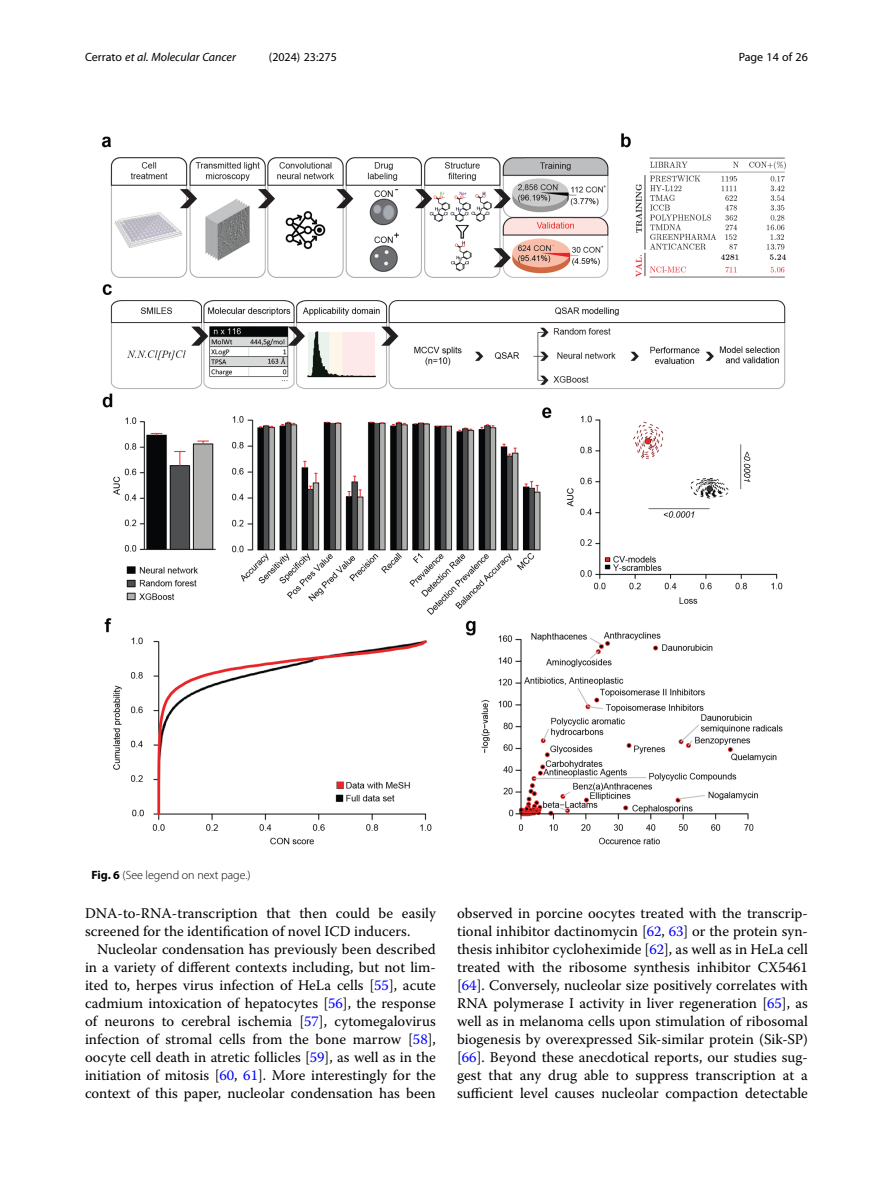
<style>
.page{position:relative;width:893px;height:1191px;background:#fff}
.page>*{position:absolute;margin:0;border:0;box-sizing:border-box;transform-origin:0 0}
.Body_Text_Indent{font:14.7px/18px "Warnock Pro";color:#000;text-align:justify}
.t1{font:italic 12px "Myriad Pro";color:#000}
.Figure_Caption{font:300 12px "Myriad Pro";color:#000}
.t2{font:12px "Myriad Pro";color:#000}
.s1{font-style:normal}
.s2{font-weight:700}
.s3{color:#00f}
</style>
<div class="page">
<img style="left:101px;top:133px;width:685px;height:712px">
<p class="t1" style="left:85px;top:50px;width:152px"><span class="s1">Cerrato</span> et al. Molecular Cancer</p>
<p class="t2" style="left:269px;top:50px;width:70px">(2024) 23:275</p>
<p class="t2" style="left:739px;top:50px;width:71px">Page 14 of 26</p>
<p class="Figure_Caption" style="left:91px;top:867px;width:161px"><span class="s2">Fig. 6</span> (See legend on next page.)</p>
<p class="Body_Text_Indent" style="left:85px;top:904px;width:352px">DNA-to-RNA-transcription that then could be easily screened for the identification of novel ICD inducers.</p>
<p class="Body_Text_Indent" style="left:85px;top:940px;width:352px;text-indent:12px">Nucleolar condensation has previously been described in a variety of different contexts including, but not lim&shy;ited to, herpes virus infection of HeLa cells [<span class="s3">55</span>], acute cadmium intoxication of hepatocytes [<span class="s3">56</span>], the response of neurons to cerebral ischemia [<span class="s3">57</span>], cytomegalovirus infection of stromal cells from the bone marrow [<span class="s3">58</span>], oocyte cell death in atretic follicles [<span class="s3">59</span>], as well as in the initiation of mitosis [<span class="s3">60</span>, <span class="s3">61</span>]. More interestingly for the context of this paper, nucleolar condensation has been</p>
<p class="Body_Text_Indent" style="left:457px;top:904px;width:352px">observed in porcine oocytes treated with the transcrip&shy;tional inhibitor dactinomycin [<span class="s3">62</span>, <span class="s3">63</span>] or the protein syn&shy;thesis inhibitor cycloheximide [<span class="s3">62</span>], as well as in HeLa cell treated with the ribosome synthesis inhibitor CX5461 [<span class="s3">64</span>]. Conversely, nucleolar size positively correlates with RNA polymerase I activity in liver regeneration [<span class="s3">65</span>], as well as in melanoma cells upon stimulation of ribosomal biogenesis by overexpressed Sik-similar protein (Sik-SP) [<span class="s3">66</span>]. Beyond these anecdotical reports, our studies sug&shy;gest that any drug able to suppress transcription at a sufficient level causes nucleolar compaction detectable</p>
</div>
